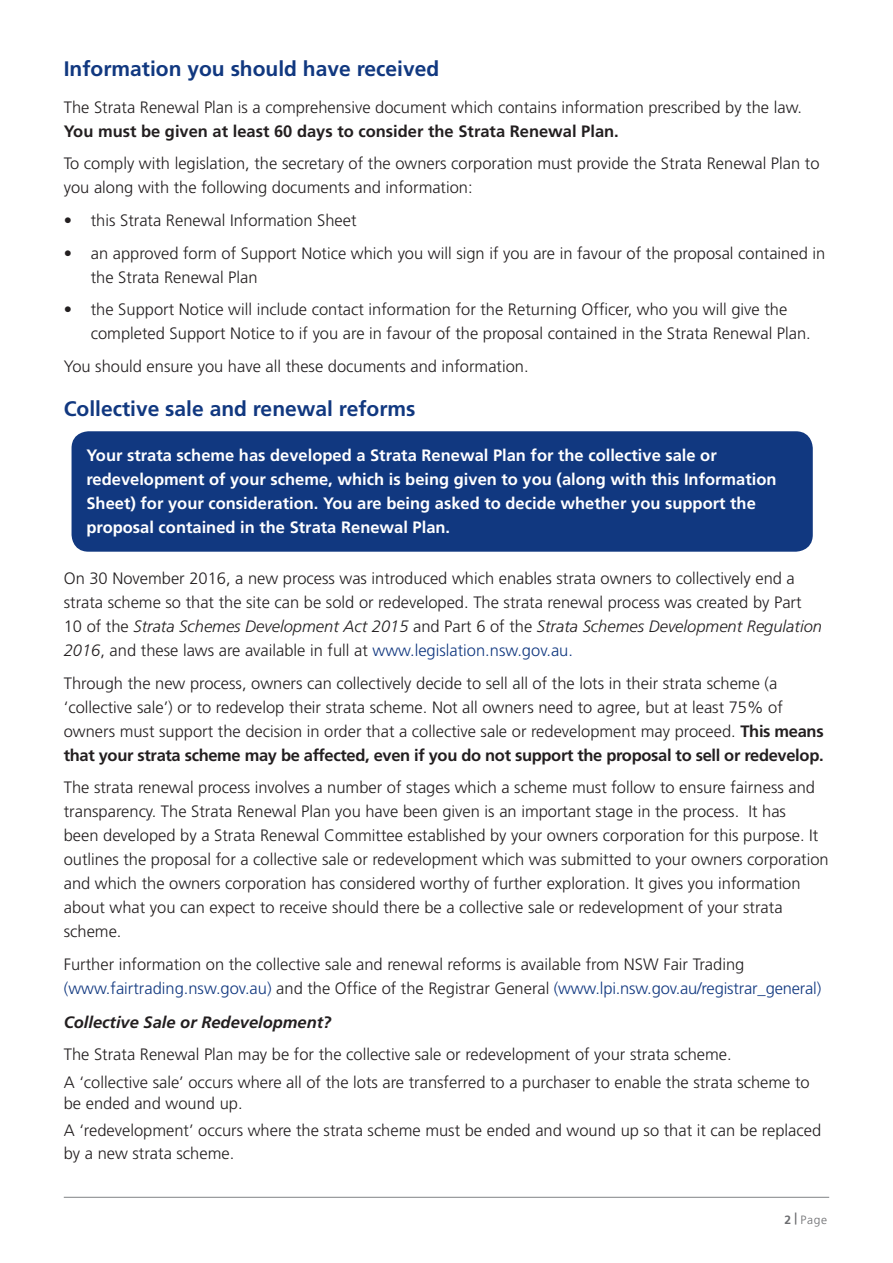
<style>
.page{position:relative;width:893px;height:1263px;background:#fff}
.page>*{position:absolute;margin:0;border:0;box-sizing:border-box;transform-origin:0 0}
.t1{font:700 21px "Frutiger CE";color:#113880}
.t2{font:300 16.5px/24px "Frutiger CE";color:#231f20}
.t3{font:700 16.5px/24px "Frutiger CE";color:#fff}
.t4{font:300 16.5px "Frutiger CE";color:#113880}
.t5{font:italic 700 16.5px "Frutiger CE";color:#231f20}
.t6{font:300 12px "Frutiger CE";color:#6c6d70}
.t7{font:700 12px "Frutiger CE";color:#6c6d70}
.s1{font-weight:700}
.s2{font-style:italic}
.s3{color:#113880}
.s4{color:#231f20}
</style>
<div class="page">
<hr style="left:64px;top:1197px;width:765px;height:1px;background:#808285">
<div style="left:72px;top:431px;width:741px;height:121px;background:#113880;border-radius:17px"></div>
<p class="t1" style="left:64px;top:56px;width:377px">Information you should have received</p>
<p class="t2" style="left:64px;top:95px;width:740px">The Strata Renewal Plan is a comprehensive document which contains information prescribed by the law.<br><span class="s1">You must be given at least 60 days to consider the Strata Renewal Plan.</span></p>
<p class="t2" style="left:64px;top:152px;width:757px">To comply with legislation, the secretary of the owners corporation must provide the Strata Renewal Plan to you along with the following documents and information:</p>
<p class="t2" style="left:91px;top:208px;width:267px">this Strata Renewal Information Sheet</p>
<p class="t2" style="left:64px;top:208px;width:10px">•</p>
<p class="t2" style="left:64px;top:241px;width:10px">•</p>
<p class="t2" style="left:64px;top:297px;width:10px">•</p>
<p class="t2" style="left:91px;top:241px;width:736px">an approved form of Support Notice which you will sign if you are in favour of the proposal contained in</p>
<p class="t2" style="left:91px;top:265px;width:168px">the Strata Renewal Plan</p>
<p class="t2" style="left:91px;top:297px;width:698px">the Support Notice will include contact information for the Returning Officer, who you will give the</p>
<p class="t2" style="left:91px;top:321px;width:722px">completed Support Notice to if you are in favour of the proposal contained in the Strata Renewal Plan.</p>
<p class="t2" style="left:64px;top:354px;width:466px">You should ensure you have all these documents and information.</p>
<p class="t1" style="left:64px;top:396px;width:353px">Collective sale and renewal reforms</p>
<p class="t3" style="left:86px;top:443px;width:692px">Your strata scheme has developed a Strata Renewal Plan for the collective sale or redevelopment of your scheme, which is being given to you (along with this Information Sheet) for your consideration. You are being asked to decide whether you support the proposal contained in the Strata Renewal Plan.</p>
<p class="t2" style="left:64px;top:566px;width:760px">On 30 November 2016, a new process was introduced which enables strata owners to collectively end a strata scheme so that the site can be sold or redeveloped. The strata renewal process was created by Part 10 of the <span class="s2">Strata Schemes Development Act 2015</span> and Part 6 of the <span class="s2">Strata Schemes Development Regulation 2016</span>, and these laws are available in full at <span class="s3">www.legislation.nsw.gov.au.</span></p>
<p class="t2" style="left:64px;top:671px;width:761px">Through the new process, owners can collectively decide to sell all of the lots in their strata scheme a( ‘collective sale’) or to redevelop their strata scheme. Not all owners need to agree, but at least 75% of owners must support the decision in order that a collective sale or redevelopment may proceed. <span class="s1">This means that your strata scheme may be affected, even if you do not support the proposal to sell or redevelop.</span></p>
<p class="t2" style="left:748px;top:775px;width:68px;text-indent:-685px">The strata renewal process involves a number of stages which a scheme must follow to ensure fairness and<br>It has</p>
<p class="t2" style="left:64px;top:799px;width:766px">transparency. The Strata Renewal Plan you have been given is an important stage in the process.<br>been developed by a Strata Renewal Committee established by your owners corporation for this purpose It. outlines the proposal for a collective sale or redevelopment which was submitted to your owners corporation and which the owners corporation has considered worthy of further exploration It. gives you information about what you can expect to receive should there be a collective sale or redevelopment of your strata scheme.</p>
<p class="t2" style="left:64px;top:952px;width:682px">Further information on the collective sale and renewal reforms is available from NSW Fair Trading</p>
<p class="t4" style="left:64px;top:978px;width:759px">(www.fairtrading.nsw.gov.au) <span class="s4">and the Office of the Registrar General</span> (www.lpi.nsw.gov.au/registrar_general(</p>
<p class="t5" style="left:64px;top:1012px;width:269px">Collective Sale or Redevelopment?</p>
<p class="t2" style="left:64px;top:1042px;width:669px">The Strata Renewal Plan may be for the collective sale or redevelopment of your strata scheme.</p>
<p class="t2" style="left:64px;top:1072px;width:747px;line-height:21px">A ‘collective sale’ occurs where all of the lots are transferred to a purchaser to enable the strata scheme to be ended and wound up.</p>
<p class="t2" style="left:64px;top:1119px;width:759px;line-height:22.2px">A ‘redevelopment’ occurs where the strata scheme must be ended and wound up so that it can be replaced by a new strata scheme.</p>
<p class="t7" style="left:795px;top:1210px;width:4px">|</p>
<p class="t7" style="left:785px;top:1212px;width:8px">2</p>
<p class="t6" style="left:801px;top:1212px;width:28px">Page</p>
</div>
